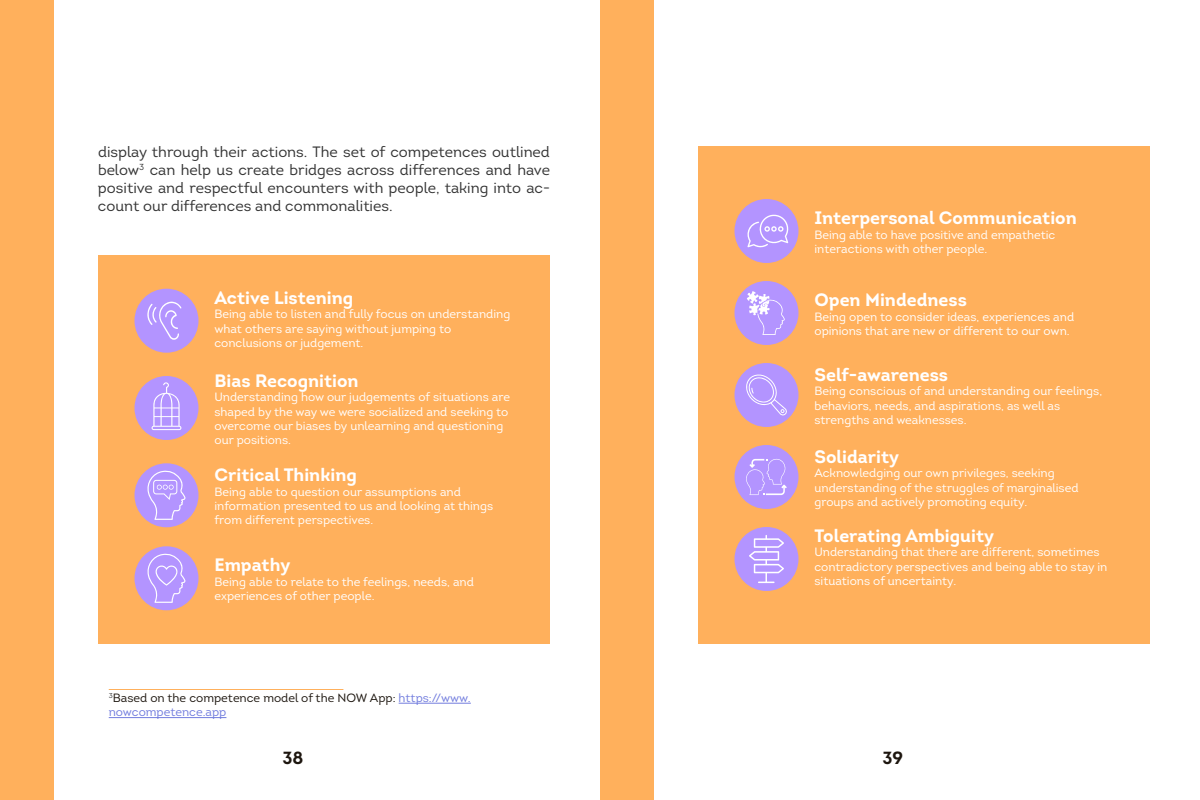
<style>
.page{position:relative;width:1200px;height:800px;background:#fff}
.page>*{position:absolute;margin:0;border:0;box-sizing:border-box;transform-origin:0 0}
.t1{font:700 18px "Intro";color:#fff}
.t2{font:700 17.6px "Intro";color:#1d160f}
.t3{font:15px/18px "Intro";color:#333;text-align:justify}
.t4{font:12px/14.4px "Intro";color:#fff}
.t5{font:12px/14.4px "Intro";color:#1d160f}
.s1{color:#727dde}
</style>
<div class="page">
<div style="left:0;top:0;width:54px;height:800px;background:#ffb05c"></div>
<div style="left:600px;top:0;width:54px;height:800px;background:#ffb05c"></div>
<div style="left:98px;top:255px;width:452px;height:389px;background:#ffb05c"></div>
<div style="left:134px;top:289px;width:64px;height:64px;background:#b394ff;border-radius:50%"></div>
<svg style="left:147px;top:302px;width:34px;height:38px"></svg>
<div style="left:134px;top:376px;width:64px;height:64px;background:#b394ff;border-radius:50%"></div>
<svg style="left:151px;top:382px;width:31px;height:48px"></svg>
<div style="left:134px;top:463px;width:64px;height:64px;background:#b394ff;border-radius:50%"></div>
<svg style="left:146px;top:470px;width:40px;height:50px"></svg>
<div style="left:698px;top:146px;width:452px;height:498px;background:#ffb05c"></div>
<div style="left:134px;top:546px;width:64px;height:64px;background:#b394ff;border-radius:50%"></div>
<svg style="left:146px;top:553px;width:40px;height:50px"></svg>
<div style="left:734px;top:199px;width:64px;height:64px;background:#b394ff;border-radius:50%"></div>
<svg style="left:747px;top:214px;width:42px;height:34px"></svg>
<div style="left:734px;top:281px;width:64px;height:64px;background:#b394ff;border-radius:50%"></div>
<svg style="left:747px;top:291px;width:38px;height:44px"></svg>
<div style="left:734px;top:363px;width:64px;height:64px;background:#b394ff;border-radius:50%"></div>
<svg style="left:746px;top:374px;width:41px;height:42px"></svg>
<div style="left:734px;top:445px;width:64px;height:64px;background:#b394ff;border-radius:50%"></div>
<svg style="left:746px;top:458px;width:41px;height:37px"></svg>
<hr style="left:109px;top:689px;width:234px;height:1px;background:#ffb05c">
<hr style="left:399px;top:703px;width:72px;height:1px;background:#727dde">
<hr style="left:109px;top:717px;width:117px;height:1px;background:#727dde">
<div style="left:734px;top:527px;width:64px;height:64px;background:#b394ff;border-radius:50%"></div>
<svg style="left:749px;top:535px;width:35px;height:48px"></svg>
<p class="t3" style="left:98px;top:143px;width:454px">display through their actions. The set of competences outlined below<sup>3</sup> can help us create bridges across differences and have positive and respectful encounters with people, taking into ac&shy;count our differences and commonalities.</p>
<h1 class="t1" style="left:214px;top:286px;width:140px">Active Listening</h1>
<p class="t4" style="left:214px;top:307px;width:297px">Being able to listen and fully focus on understanding what others are saying without jumping to conclusions or judgement.</p>
<h1 class="t1" style="left:214px;top:369px;width:146px">Bias Recognition</h1>
<p class="t4" style="left:214px;top:390px;width:297px">Understanding how our judgements of situations are shaped by the way we were socialized and seeking to overcome our biases by unlearning and questioning our positions.</p>
<h1 class="t1" style="left:214px;top:463px;width:144px">Critical Thinking</h1>
<p class="t4" style="left:214px;top:484px;width:280px">Being able to question our assumptions and information presented to us and looking at things from different perspectives.</p>
<h1 class="t1" style="left:214px;top:554px;width:77px">Empathy</h1>
<p class="t4" style="left:214px;top:574px;width:261px">Being able to relate to the feelings, needs, and experiences of other people.</p>
<p class="t5" style="left:109px;top:691px;width:364px"><sup>3</sup>Based on the competence model of the NOW App: <span class="s1">https://www. nowcompetence.app</span></p>
<h1 class="t1" style="left:814px;top:206px;width:264px">Interpersonal Communication</h1>
<p class="t4" style="left:814px;top:227px;width:242px">Being able to have positive and empathetic interactions with other people.</p>
<h1 class="t1" style="left:814px;top:288px;width:154px">Open Mindedness</h1>
<p class="t4" style="left:814px;top:309px;width:261px">Being open to consider ideas, experiences and opinions that are new or different to our own.</p>
<h1 class="t1" style="left:814px;top:363px;width:135px">Self-awareness</h1>
<p class="t4" style="left:814px;top:384px;width:289px">Being conscious of and understanding our feelings, behaviors, needs, and aspirations, as well as strengths and weaknesses.</p>
<h1 class="t1" style="left:814px;top:445px;width:86px">Solidarity</h1>
<p class="t4" style="left:814px;top:466px;width:266px">Acknowledging our own privileges, seeking understanding of the struggles of marginalised groups and actively promoting equity.</p>
<h1 class="t1" style="left:814px;top:524px;width:181px">Tolerating Ambiguity</h1>
<p class="t4" style="left:814px;top:545px;width:294px">Understanding that there are different, sometimes contradictory perspectives and being able to stay in situations of uncertainty.</p>
<h2 class="t2" style="left:282px;top:746px;width:23px">38</h2>
<h2 class="t2" style="left:882px;top:746px;width:22px">39</h2>
</div>
